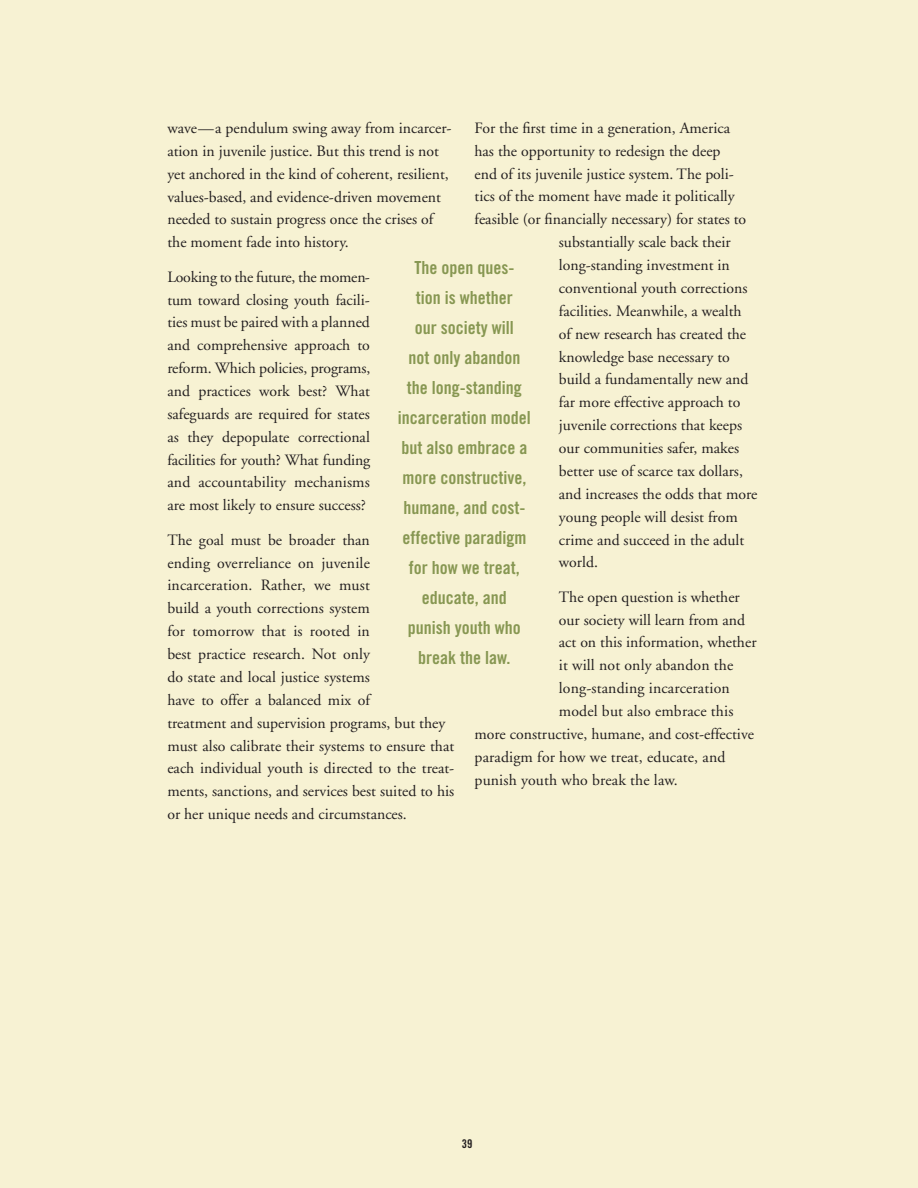
<style>
.page{position:relative;width:918px;height:1188px;background:#f7f2d3}
.page>*{position:absolute;margin:0;border:0;box-sizing:border-box;transform-origin:0 0}
.t1{font:18px/30px "Trade Gothic Bold Cond Twenty";color:#879752;text-align:center}
.t2{font:15.75px/22.8px "Adobe Garamond";color:#231f20}
.t3{font:12px "Trade Gothic Bold Cond Twenty";color:#231f20}
</style>
<div class="page">
<p class="t2" style="left:475px;top:117px;width:257px">For the first time in a generation, America</p>
<p class="t2" style="left:475px;top:140px;width:248px">has the opportunity to redesign the deep</p>
<p class="t2" style="left:475px;top:163px;width:261px">end of its juvenile justice system. The poli-</p>
<p class="t2" style="left:475px;top:185px;width:262px">tics of the moment have made it politically</p>
<p class="t2" style="left:475px;top:208px;width:273px">feasible (or financially necessary) for states to</p>
<p class="t2" style="left:559px;top:231px;width:173px">substantially scale back their</p>
<p class="t2" style="left:559px;top:254px;width:172px">long-standing investment in</p>
<p class="t2" style="left:559px;top:277px;width:190px">conventional youth corrections</p>
<p class="t2" style="left:559px;top:300px;width:184px">facilities. Meanwhile, a wealth</p>
<p class="t2" style="left:559px;top:323px;width:189px">of new research has created the</p>
<p class="t2" style="left:559px;top:346px;width:172px">knowledge base necessary to</p>
<p class="t2" style="left:559px;top:368px;width:191px">build a fundamentally new and</p>
<p class="t2" style="left:559px;top:391px;width:183px">far more effective approach to</p>
<p class="t2" style="left:559px;top:414px;width:185px">juvenile corrections that keeps</p>
<p class="t2" style="left:559px;top:437px;width:182px">our communities safer, makes</p>
<p class="t2" style="left:559px;top:460px;width:186px">better use of scarce tax dollars,</p>
<p class="t2" style="left:559px;top:483px;width:200px">and increases the odds that more</p>
<p class="t2" style="left:559px;top:506px;width:180px">young people will desist from</p>
<p class="t2" style="left:559px;top:529px;width:187px">crime and succeed in the adult</p>
<p class="t2" style="left:559px;top:551px;width:41px">world.</p>
<p class="t2" style="left:559px;top:586px;width:182px">The open question is whether</p>
<p class="t2" style="left:559px;top:609px;width:188px">our society will learn from and</p>
<p class="t2" style="left:559px;top:631px;width:199px">act on this information, whether</p>
<p class="t2" style="left:559px;top:654px;width:176px">it will not only abandon the</p>
<p class="t2" style="left:559px;top:677px;width:172px">long-standing incarceration</p>
<p class="t2" style="left:559px;top:700px;width:176px">model but also embrace this</p>
<p class="t2" style="left:475px;top:723px;width:281px">more constructive, humane, and cost-effective</p>
<p class="t2" style="left:475px;top:746px;width:252px">paradigm for how we treat, educate, and</p>
<p class="t2" style="left:475px;top:769px;width:205px">punish youth who break the law.</p>
<p class="t2" style="left:167px;top:117px;width:286px">wave—a pendulum swing away from incarcer&shy;ation in juvenile justice. But this trend is not yet anchored in the kind of coherent, resilient, values-based, and evidence-driven movement needed to sustain progress once the crises of the moment fade into history.</p>
<p class="t2" style="left:167px;top:266px;width:205px;text-align:justify">Looking to the future, the momen&shy;tum toward closing youth facili&shy;ties must be paired with a planned and comprehensive approach to reform. Which policies, programs, and practices work best? What safeguards are required for states as they depopulate correctional facilities for youth? What funding and accountability mechanisms are most likely to ensure success?</p>
<p class="t2" style="left:167px;top:529px;width:288px">The goal must be broader than<br>ending overreliance on juvenile incarceration. Rather, we must<br>build a youth corrections system<br>for tomorrow that is rooted in<br>best practice research. Not only<br>do state and local justice systems<br>have to offer a balanced mix of<br>treatment and supervision programs, but they must also calibrate their systems to ensure that each individual youth is directed to the treat&shy;ments, sanctions, and services best suited to his or her unique needs and circumstances.</p>
<p class="t1" style="left:398px;top:252px;width:134px">The open ques-<br>tion is whether<br>our society will<br>not only abandon the long-standing incarceration model but also embrace a more constructive, humane, and cost&shy;effective paradigm for how we treat, educate, and<br>punish youth who break the law.</p>
<p class="t3" style="left:462px;top:1136px;width:12px">39</p>
</div>
